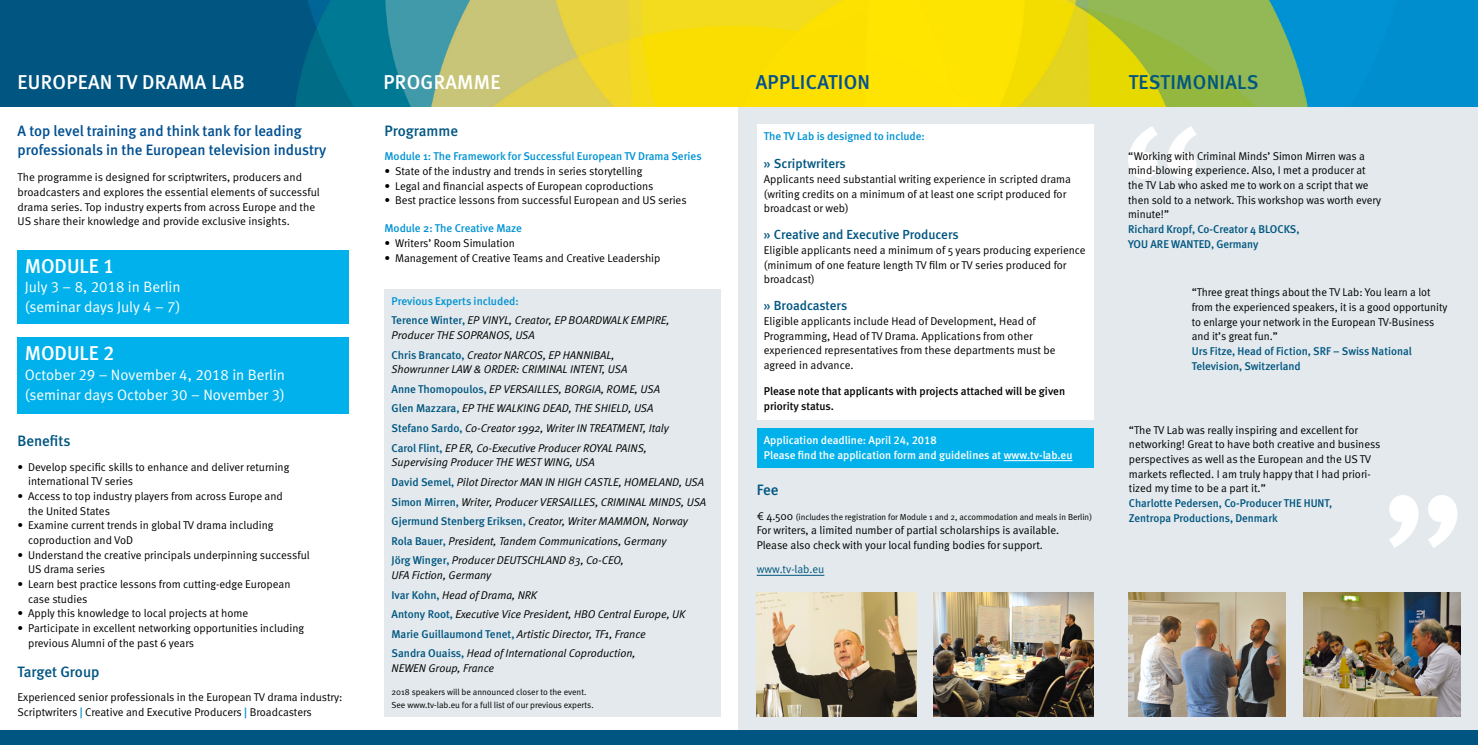
<style>
.page{position:relative;width:1478px;height:745px;background:#fff}
.page>*{position:absolute;margin:0;border:0;box-sizing:border-box;transform-origin:0 0}
.t1{font:20px "Meta Medium LF";letter-spacing:.015em;color:#fff}
.t2{font:500 20px "Meta";letter-spacing:.015em;color:#005681}
.t3{font:500 20px "Meta";letter-spacing:.015em;color:#005092}
.t4{font:500 20px "Meta";letter-spacing:.015em;color:#fff}
.t5{font:15px/20px "Meta Normal LF";color:#fff}
.t6{font:15px/19.5px "Meta Medium LF";color:#005092}
.t7{font:500 15px "Meta";color:#005681}
.t8{font:15px "Meta Medium LF";color:#005681}
.t9{font:500 13.12px "Meta";color:#005681}
.t10{font:11.25px/14.6px "Meta Normal";color:#000}
.t11{font:italic 11.25px/19.6px "Meta Normal";color:#000}
.t12{font:500 11.25px/14.6px "Meta";color:#005681}
.t13{font:500 11.25px "Meta";color:#0093d3}
.t14{font:11.25px/14.6px "Meta Medium LF";color:#fff}
.t15{font:500 11.25px/14.6px "Meta";color:#000}
.t16{font:11.25px "Meta Normal";color:#005681}
.t17{font:8.75px/12.5px "Meta Normal";color:#000}
.s1{font-family:"Meta";font-weight:500;color:#0093d3}
.s2{font-family:"Meta";font-weight:500;font-style:normal;color:#005681}
.s3{font-size:11.25px}
</style>
<div class="page">
<div style="left:739px;top:0;width:739px;height:744px;background:#e3e9ec"></div>
<img style="left:0;top:0;width:1478px;height:106px">
<div style="left:0;top:730px;width:1478px;height:14px;background:#005681"></div>
<div style="left:18px;top:250px;width:331px;height:73px;background:#00b1eb"></div>
<div style="left:18px;top:337px;width:331px;height:77px;background:#00b1eb"></div>
<svg style="left:1128px;top:126px;width:68px;height:53px"></svg>
<svg style="left:1389px;top:495px;width:68px;height:52px"></svg>
<img style="left:1129px;top:592px;width:156px;height:124px">
<img style="left:934px;top:592px;width:159px;height:124px">
<img style="left:756px;top:592px;width:160px;height:124px">
<img style="left:1303px;top:592px;width:157px;height:124px">
<div style="left:756px;top:124px;width:337px;height:295px;background:#fff"></div>
<div style="left:384px;top:288px;width:337px;height:428px;background:#e3e9ec"></div>
<div style="left:756px;top:428px;width:337px;height:39px;background:#00b1eb"></div>
<hr style="left:1003px;top:460px;width:69px;height:1px;background:#fff">
<hr style="left:756px;top:574px;width:68px;height:1px;background:#005681">
<h1 class="t1" style="left:18px;top:70px;width:229px">EUROPEAN TV DRAMA LAB</h1>
<h2 class="t6" style="left:18px;top:121px;width:310px">A top level training and think tank for leading professionals in the European television industry</h2>
<p class="t10" style="left:18px;top:170px;width:304px">The programme is designed for scriptwriters, producers and broadcasters and explores the essential elements of successful drama series. Top industry experts from across Europe and the US share their knowledge and provide exclusive insights.</p>
<h1 class="t1" style="left:25px;top:254px;width:91px">MODULE 1</h1>
<h2 class="t5" style="left:25px;top:277px;width:158px">July 3 – 8, 2018 in Berlin (seminar days July 4 – 7)</h2>
<h1 class="t1" style="left:25px;top:341px;width:91px">MODULE 2</h1>
<h2 class="t5" style="left:25px;top:364px;width:262px">October 29 – November 4, 2018 in Berlin (seminar days October 30 – November 3)</h2>
<h2 class="t7" style="left:17px;top:432px;width:55px">Benefits</h2>
<p class="t10" style="left:28px;top:459px;width:263px;text-indent:-11px">• Develop specific skills to enhance and deliver returning international TV series</p>
<p class="t10" style="left:28px;top:488px;width:256px;text-indent:-11px">• Access to top industry players from across Europe and the United States</p>
<p class="t10" style="left:28px;top:517px;width:247px;text-indent:-11px">• Examine current trends in global TV drama including coproduction and VoD</p>
<p class="t10" style="left:28px;top:547px;width:283px;text-indent:-11px">• Understand the creative principals underpinning successful<br>US drama series</p>
<p class="t10" style="left:28px;top:576px;width:264px;text-indent:-11px">• Learn best practice lessons from cutting-edge European case studies</p>
<p class="t10" style="left:17px;top:605px;width:232px">• Apply this knowledge to local projects at home</p>
<p class="t10" style="left:28px;top:620px;width:278px;text-indent:-11px">• Participate in excellent networking opportunities including previous Alumni of the past 6 years</p>
<h2 class="t7" style="left:17px;top:662px;width:84px">Target Group</h2>
<p class="t10" style="left:17px;top:689px;width:326px">Experienced senior professionals in the European TV drama industry:<br>Scriptwriters <span class="s1">|</span> Creative and Executive Producers <span class="s1">|</span> Broadcasters</p>
<h1 class="t4" style="left:383px;top:70px;width:118px">PROGRAMME</h1>
<h1 class="t3" style="left:756px;top:70px;width:116px">APPLICATION</h1>
<h1 class="t2" style="left:1129px;top:70px;width:131px">TESTIMONIALS</h1>
<h2 class="t8" style="left:384px;top:122px;width:75px">Programme</h2>
<p class="t13" style="left:384px;top:150px;width:319px">Module 1: The Framework for Successful European TV Drama Series</p>
<p class="t10" style="left:384px;top:163px;width:259px">• State of the industry and trends in series storytelling</p>
<p class="t10" style="left:384px;top:178px;width:271px">• Legal and financial aspects of European coproductions</p>
<p class="t10" style="left:384px;top:193px;width:304px">• Best practice lessons from successful European and US series</p>
<p class="t13" style="left:384px;top:222px;width:139px">Module 2: The Creative Maze</p>
<p class="t10" style="left:384px;top:235px;width:132px">• Writers’ Room Simulation</p>
<p class="t10" style="left:384px;top:250px;width:278px">• Management of Creative Teams and Creative Leadership</p>
<p class="t13" style="left:391px;top:294px;width:129px">Previous Experts included:</p>
<p class="t11" style="left:391px;top:313px;width:279px;line-height:14.6px"><span class="s2">Terence Winter,</span> EP VINYL, Creator, EP BOARDWALK EMPIRE,<br>Producer THE SOPRANOS, USA</p>
<p class="t11" style="left:391px;top:347px;width:237px;line-height:14.6px"><span class="s2">Chris Brancato,</span> Creator NARCOS, EP HANNIBAL,<br>Showrunner LAW &amp; ORDER: CRIMINAL INTENT, USA</p>
<p class="t11" style="left:391px;top:379px;width:279px"><span class="s2">Anne Thomopoulos,</span> EP VERSAILLES, BORGIA, ROME, USA <span class="s2">Glen Mazzara,</span> EP THE WALKING DEAD, THE SHIELD, USA <span class="s2">Stefano Sardo,</span> Co-Creator 1992, Writer IN TREATMENT, Italy <span class="s2">Carol Flint,</span> EP ER, Co-Executive Producer ROYAL PAINS,</p>
<p class="t11" style="left:391px;top:452px;width:316px">Supervising Producer THE WEST WING, USA<br><span class="s2">David Semel,</span> Pilot Director MAN IN HIGH CASTLE, HOMELAND, USA <span class="s2">Simon Mirren,</span> Writer, Producer VERSAILLES, CRIMINAL MINDS, USA <span class="s2">Gjermund Stenberg Eriksen,</span> Creator, Writer MAMMON, Norway <span class="s2">Rola Bauer,</span> President, Tandem Communications, Germany<br><span class="s2">Jörg Winger,</span> Producer DEUTSCHLAND 83, Co-CEO,</p>
<p class="t11" style="left:391px;top:564px;width:295px">UFA Fiction, Germany<br><span class="s2">Ivar Kohn,</span> Head of Drama, NRK<br><span class="s2">Antony Root,</span> Executive Vice President, HBO Central Europe, UK <span class="s2">Marie Guillaumond Tenet,</span> Artistic Director, TF1, France<br><span class="s2">Sandra Ouaiss,</span> Head of International Coproduction,</p>
<p class="t11" style="left:391px;top:657px;width:104px">NEWEN Group, France</p>
<p class="t17" style="left:391px;top:685px;width:204px">2018 speakers will be announced closer to the event.<br>See www.tv-lab.eu for a full list of our previous experts.</p>
<p class="t13" style="left:764px;top:130px;width:163px">The TV Lab is designed to include:</p>
<p class="t9" style="left:764px;top:156px;width:84px">»» Scriptwriters</p>
<p class="t10" style="left:764px;top:172px;width:309px">Applicants need substantial writing experience in scripted drama (writing credits on a minimum of at least one script produced for broadcast or web)</p>
<p class="t9" style="left:764px;top:227px;width:196px">»» Creative and Executive Producers</p>
<p class="t10" style="left:764px;top:242px;width:323px">Eligible applicants need a minimum of 5 years producing experience (minimum of one feature length TV film or TV series produced for broadcast)</p>
<p class="t9" style="left:764px;top:298px;width:85px">»» Broadcasters</p>
<p class="t10" style="left:764px;top:313px;width:293px">Eligible applicants include Head of Development, Head of Programming, Head of TV Drama. Applications from other experienced representatives from these departments must be agreed in advance.</p>
<p class="t15" style="left:764px;top:383px;width:303px">Please note that applicants with projects attached will be given priority status.</p>
<p class="t14" style="left:764px;top:432px;width:310px">Application deadline: April 24, 2018<br>Please find the application form and guidelines at www.tv-lab.eu</p>
<h2 class="t7" style="left:756px;top:480px;width:23px">Fee</h2>
<p class="t17" style="left:756px;top:509px;width:337px"><span class="s3">€ 4.500</span> (includes the registration for Module 1 and 2, accommodation and meals in Berlin)</p>
<p class="t10" style="left:757px;top:522px;width:304px">For writers, a limited number of partial scholarships is available.<br>Please also check with your local funding bodies for support.</p>
<p class="t16" style="left:757px;top:562px;width:69px">www.tv-lab.eu</p>
<p class="t10" style="left:1128px;top:148px;width:254px">“Working with Criminal Minds’ Simon Mirren was a mind-blowing experience. Also, I met a producer at the TV Lab who asked me to work on a script that we then sold to a network. This workshop was worth every minute!”</p>
<p class="t12" style="left:1128px;top:221px;width:173px">Richard Kropf, Co-Creator 4 BLOCKS,<br>YOU ARE WANTED, Germany</p>
<p class="t10" style="left:1191px;top:285px;width:257px">“Three great things about the TV Lab: You learn a lot from the experienced speakers, it is a good opportunity to enlarge your network in the European TV-Business and it’s great fun.”</p>
<p class="t12" style="left:1191px;top:343px;width:222px">Urs Fitze, Head of Fiction, SRF – Swiss National<br>Television, Switzerland</p>
<p class="t10" style="left:1129px;top:422px;width:253px">“The TV Lab was really inspiring and excellent for networking! Great to have both creative and business perspectives as well as the European and the US TV markets reflected. I am truly happy that I had priori&shy;tized my time to be a part it.”</p>
<p class="t12" style="left:1129px;top:495px;width:205px">Charlotte Pedersen, Co-Producer THE HUNT,<br>Zentropa Productions, Denmark</p>
</div>
